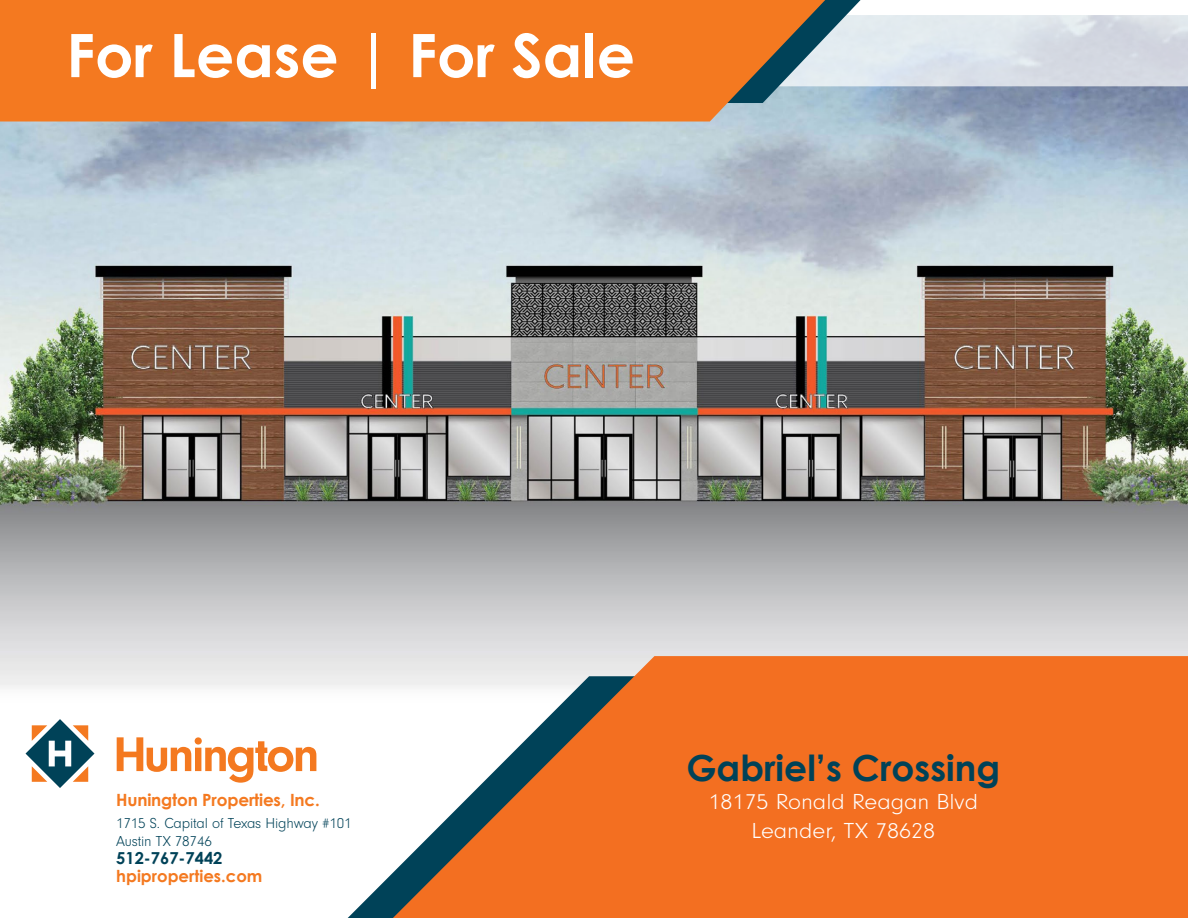
<style>
.page{position:relative;width:1188px;height:918px;background:#fff}
.page>*{position:absolute;margin:0;border:0;box-sizing:border-box;transform-origin:0 0}
.t1{font:700 60px "Century Gothic";color:#fff}
.t2{font:700 36px "Century Gothic";color:#004258}
.t3{font:300 22.5px/28.8px "Neuzeit Gro";color:#fff;text-align:center;scale:1.06 1}
.t4{font:700 16.8px "Century Gothic";letter-spacing:-.01em;color:#f47920}
.t5{font:700 16.5px "Century Gothic";color:#f47920}
.t6{font:700 16.5px "Century Gothic";color:#004258}
.t7{font:300 15px/18px "Neuzeit Gro";letter-spacing:-.01em;color:#004258}
</style>
<div class="page">
<img style="left:0;top:86px;width:1188px;height:602px">
<svg style="left:861px;top:15px;width:327px;height:71px;background:#dae0e8"></svg>
<svg style="left:26px;top:719px;width:68px;height:69px"></svg>
<svg style="left:117px;top:737px;width:199px;height:46px"></svg>
<svg style="left:825px;top:0;width:36px;height:103px;background:#b0c7d0"></svg>
<svg style="left:348px;top:676px;width:45px;height:242px"></svg>
<svg style="left:393px;top:656px;width:795px;height:262px;background:#e77c3c"></svg>
<div style="left:0;top:0;width:825px;height:122px;background:#f47920"></div>
<h1 class="t1" style="left:66px;top:10px;width:570px">For Lease | For Sale</h1>
<p class="t4" style="left:116px;top:787px;width:205px">Hunington Properties, Inc.</p>
<p class="t7" style="left:116px;top:814px;width:237px">1715 S. Capital of Texas Highway #101<br>Austin TX 78746</p>
<p class="t6" style="left:116px;top:845px;width:108px">512-767-7442</p>
<p class="t5" style="left:116px;top:863px;width:148px">hpiproperties.com</p>
<h2 class="t2" style="left:686px;top:740px;width:315px">Gabriel’s Crossing</h2>
<h3 class="t3" style="left:709px;top:788px;width:256px">18175 Ronald Reagan Blvd<br>Leander, TX 78628</h3>
</div>
